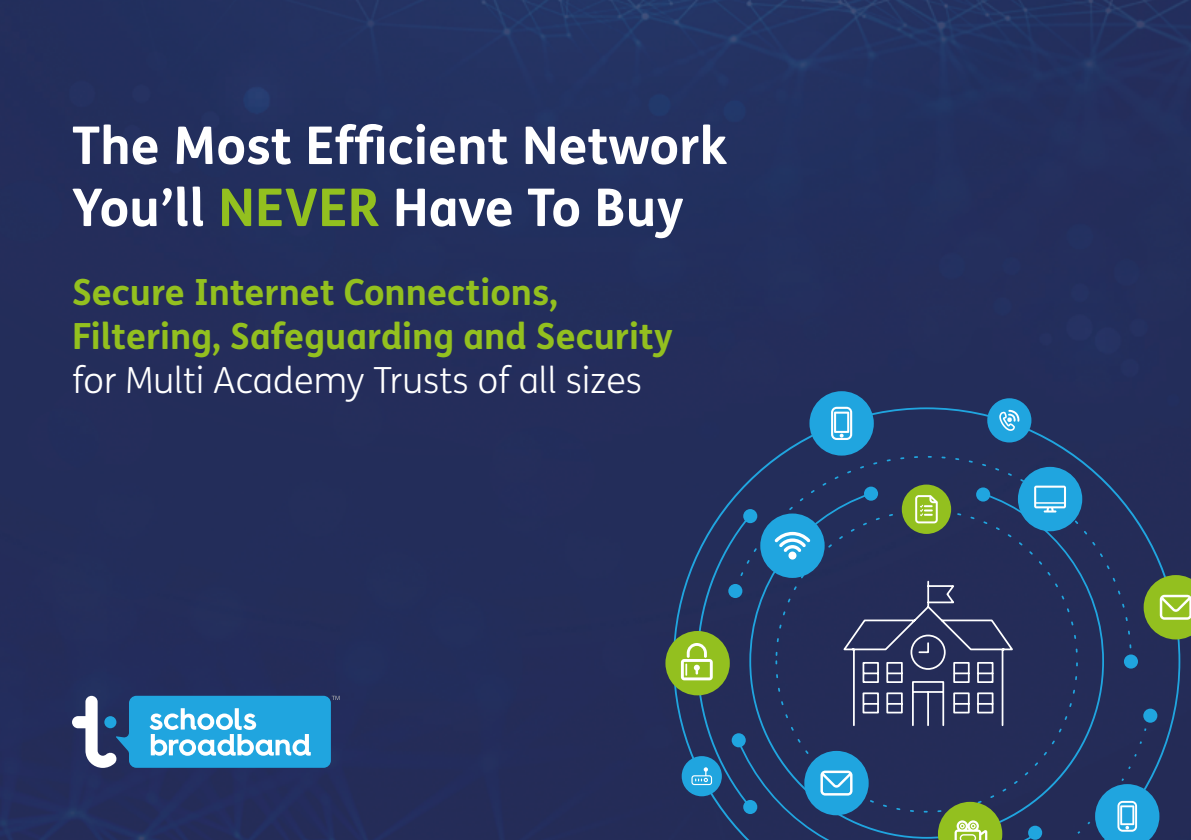
<style>
.page{position:relative;width:1191px;height:840px;background:#fff}
.page>*{position:absolute;margin:0;border:0;box-sizing:border-box;transform-origin:0 0}
.t1{font:700 52px/62px "FS Me";color:#fff}
.t2{font:700 36px/44px "FS Me";color:#93c01f}
.t3{font:300 36px "FS Me";color:#fff}
.s1{color:#93c01f}
</style>
<div class="page">
<div style="left:0;top:0;width:1191px;height:839px;background:#232e5c"></div>
<svg style="left:72px;top:695px;width:268px;height:72px"></svg>
<div style="left:673px;top:407px;width:507px;height:432px;background:#232d5a"></div>
<div style="left:735px;top:455px;width:396px;height:30px;background:#232d5a"></div>
<div style="left:665px;top:630px;width:65px;height:65px;background:#93c01f;border-radius:50%"></div>
<div style="left:809px;top:391px;width:65px;height:64px;background:#20a5df;border-radius:50%"></div>
<div style="left:1018px;top:466px;width:64px;height:65px;background:#20a5df;border-radius:50%"></div>
<div style="left:987px;top:398px;width:44px;height:44px;background:#20a5df;border-radius:50%"></div>
<svg style="left:999px;top:409px;width:20px;height:21px"></svg>
<svg style="left:831px;top:406px;width:21px;height:34px"></svg>
<svg style="left:681px;top:485px;width:510px;height:354px"></svg>
<h1 class="t1" style="left:72px;top:112px;width:656px">The Most Efficient Network<br>You’ll <span class="s1">NEVER</span> Have To Buy</h1>
<p class="t2" style="left:72px;top:268px;width:602px">Secure Internet Connections,<br>Filtering, Safeguarding and Security</p>
<p class="t3" style="left:72px;top:360px;width:571px">for Multi Academy Trusts of all sizes</p>
</div>
